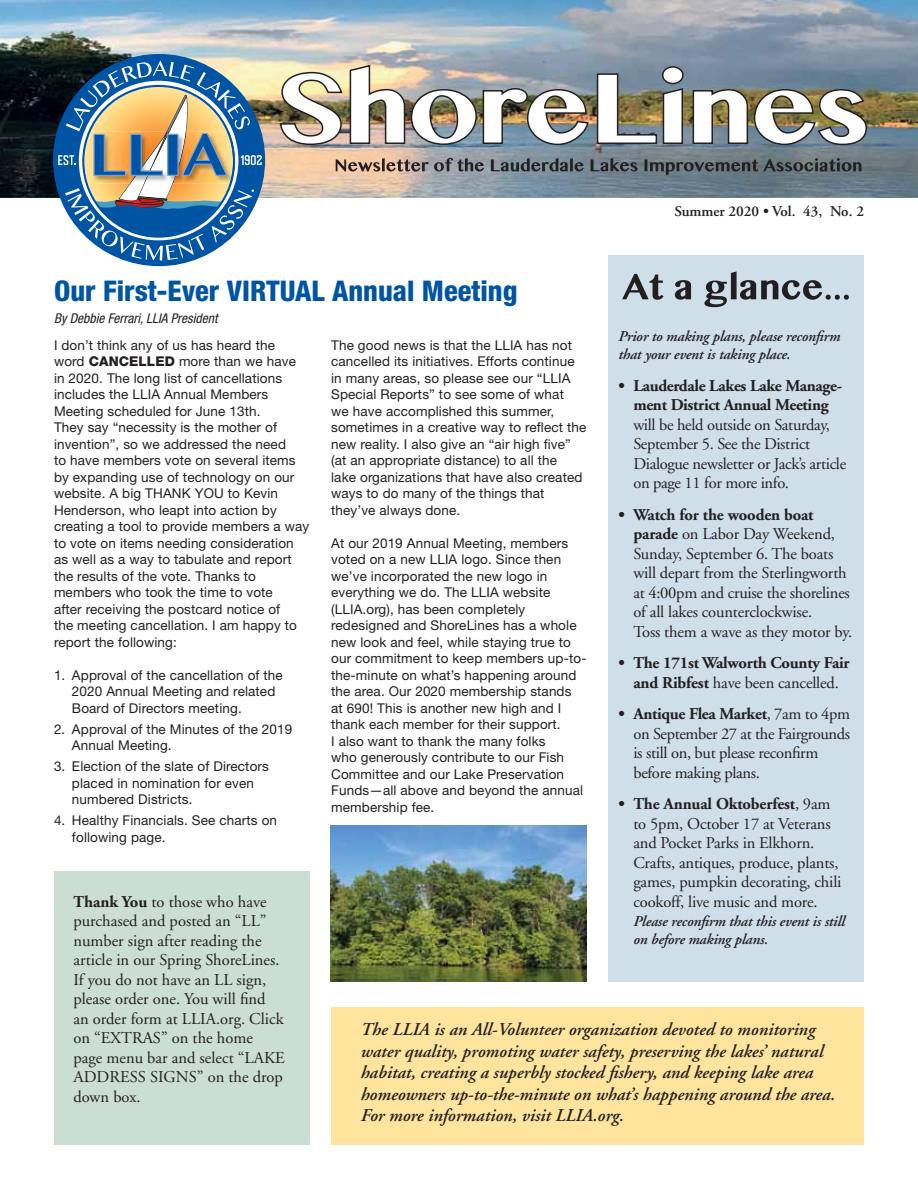
<style>
.page{position:relative;width:918px;height:1188px;background:#fff}
.page>*{position:absolute;margin:0;border:0;box-sizing:border-box;transform-origin:0 0}
.t1{font:800 condensed 28.5px "Helvetica Neue LT Std";color:#0054a4}
.t2{font:italic 600 18px/21.6px "Adobe Garamond";color:#231f20}
.t3{font:16.5px/19.5px "Adobe Garamond";letter-spacing:-.01em;color:#231f20}
.t4{font:700 16.5px/19.5px "Adobe Garamond";letter-spacing:-.02em;color:#231f20;text-align:center}
.t5{font:italic 600 15px/18px "Adobe Garamond";letter-spacing:-.01em;color:#231f20}
.t6{font:600 15px "Adobe Garamond";color:#231f20}
.t7{font:13.5px/16.5px "Helvetica Neue LT Std";letter-spacing:.01em;color:#231f20}
.t8{font:italic condensed 13.5px "Helvetica Neue LT Std";color:#231f20}
.s1{font-weight:800}
.s2{font-weight:700}
.s3{font-weight:400}
</style>
<div class="page">
<img style="left:0;top:0;width:918px;height:197px">
<img style="left:279px;top:64px;width:589px;height:82px">
<svg style="left:58px;top:61px;width:204px;height:200px"></svg>
<svg style="left:336px;top:158px;width:525px;height:17px;background:#6f7274"></svg>
<div style="left:608px;top:255px;width:256px;height:726px;background:#cfdfea"></div>
<svg style="left:622px;top:271px;width:227px;height:36px"></svg>
<div style="left:331px;top:1007px;width:533px;height:138px;background:#ffe49d"></div>
<img style="left:330px;top:825px;width:257px;height:157px">
<div style="left:54px;top:871px;width:256px;height:274px;background:#caded3"></div>
<h1 class="t1" style="left:54px;top:273px;width:465px">Our First-Ever VIRTUAL Annual Meeting</h1>
<p class="t8" style="left:54px;top:311px;width:165px">By Debbie Ferrari, LLIA President</p>
<p class="t6" style="left:675px;top:203px;width:191px">Summer 2020 • Vol. 43, No. 2</p>
<p class="t7" style="left:54px;top:336px;width:257px">I don’t think any of us has heard the<br>word <span class="s1">CANCELLED</span> more than we have in 2020. The long list of cancellations includes the LLIA Annual Members Meeting scheduled for June 13th.<br>They say “necessity is the mother of invention”, so we addressed the need<br>to have members vote on several items by expanding use of technology on our website. A big THANK YOU to Kevin Henderson, who leapt into action by creating a tool to provide members a way to vote on items needing consideration as well as a way to tabulate and report the results of the vote. Thanks to members who took the time to vote<br>after receiving the postcard notice of<br>the meeting cancellation. I am happy to report the following:</p>
<p class="t7" style="left:72px;top:666px;width:212px;text-indent:-18px">1. Approval of the cancellation of the<br>2020 Annual Meeting and related<br>Board of Directors meeting.</p>
<p class="t7" style="left:72px;top:720px;width:222px;text-indent:-18px">2. Approval of the Minutes of the 2019<br>Annual Meeting.</p>
<p class="t7" style="left:72px;top:758px;width:198px;text-indent:-18px">3. Election of the slate of Directors placed in nomination for even numbered Districts.</p>
<p class="t7" style="left:72px;top:812px;width:207px;text-indent:-18px">4. Healthy Financials. See charts on following page.</p>
<p class="t3" style="left:73px;top:892px;width:213px"><span class="s2">Thank You</span> to those who have purchased and posted an “LL” number sign after reading the article in our Spring ShoreLines.<br>If you do not have an LL sign, please order one. You will find an order form at LLIA.org. Click on “EXTRAS” on the home page menu bar and select “LAKE<br>ADDRESS SIGNS” on the drop down box.</p>
<p class="t7" style="left:331px;top:336px;width:257px">The good news is that the LLIA has not cancelled its initiatives. Efforts continue in many areas, so please see our “LLIA Special Reports” to see some of what<br>we have accomplished this summer, sometimes in a creative way to reflect the new reality. I also give an “air high five” (at an appropriate distance) to all the<br>lake organizations that have also created ways to do many of the things that they’ve always done.</p>
<p class="t7" style="left:331px;top:534px;width:257px">At our 2019 Annual Meeting, members voted on a new LLIA logo. Since then we’ve incorporated the new logo in everything we do. The LLIA website (LLIA.org), has been completely redesigned and ShoreLines has a whole new look and feel, while staying true to our commitment to keep members up-to&shy;the-minute on what’s happening around the area. Our 2020 membership stands<br>at 690! This is another new high and I thank each member for their support.<br>I also want to thank the many folks<br>who generously contribute to our Fish Committee and our Lake Preservation Funds—all above and beyond the annual membership fee.</p>
<p class="t5" style="left:618px;top:328px;width:224px">Prior to making plans, please reconfirm that your event is taking place.</p>
<p class="t4" style="left:618px;top:376px;width:225px">• Lauderdale Lakes Lake Manage&shy;ment District Annual Meeting</p>
<p class="t3" style="left:633px;top:415px;width:214px">will be held outside on Saturday,<br>September 5. See the District<br>Dialogue newsletter or Jack’s article on page 11 for more info.</p>
<p class="t3" style="left:633px;top:505px;width:220px;text-indent:-15px"><span class="s2">• Watch for the wooden boat parade</span> on Labor Day Weekend,<br>Sunday, September 6. The boats will depart from the Sterlingworth at 4:00pm and cruise the shorelines of all lakes counterclockwise.<br>Toss them a wave as they motor by.</p>
<p class="t4" style="left:618px;top:654px;width:233px">• The 171st Walworth County Fair and Ribfest <span class="s3">have been cancelled.</span></p>
<p class="t3" style="left:633px;top:705px;width:218px;text-indent:-15px"><span class="s2">• Antique Flea Market</span>, 7am to 4pm on September 27 at the Fairgrounds is still on, but please reconfirm before making plans.</p>
<p class="t3" style="left:633px;top:795px;width:210px;text-indent:-15px"><span class="s2">• The Annual Oktoberfest</span>, 9am to 5pm, October 17 at Veterans and Pocket Parks in Elkhorn.<br>Crafts, antiques, produce, plants, games, pumpkin decorating, chili cookoff, live music and more.</p>
<p class="t5" style="left:633px;top:913px;width:213px">Please reconfirm that this event is still on before making plans.</p>
<p class="t2" style="left:361px;top:1019px;width:476px">The LLIA is an All-Volunteer organization devoted to monitoring water quality, promoting water safety, preserving the lakes’ natural habitat, creating a superbly stocked fishery, and keeping lake area homeowners up-to-the-minute on what’s happening around the area.<br>For more information, visit LLIA.org.</p>
</div>
